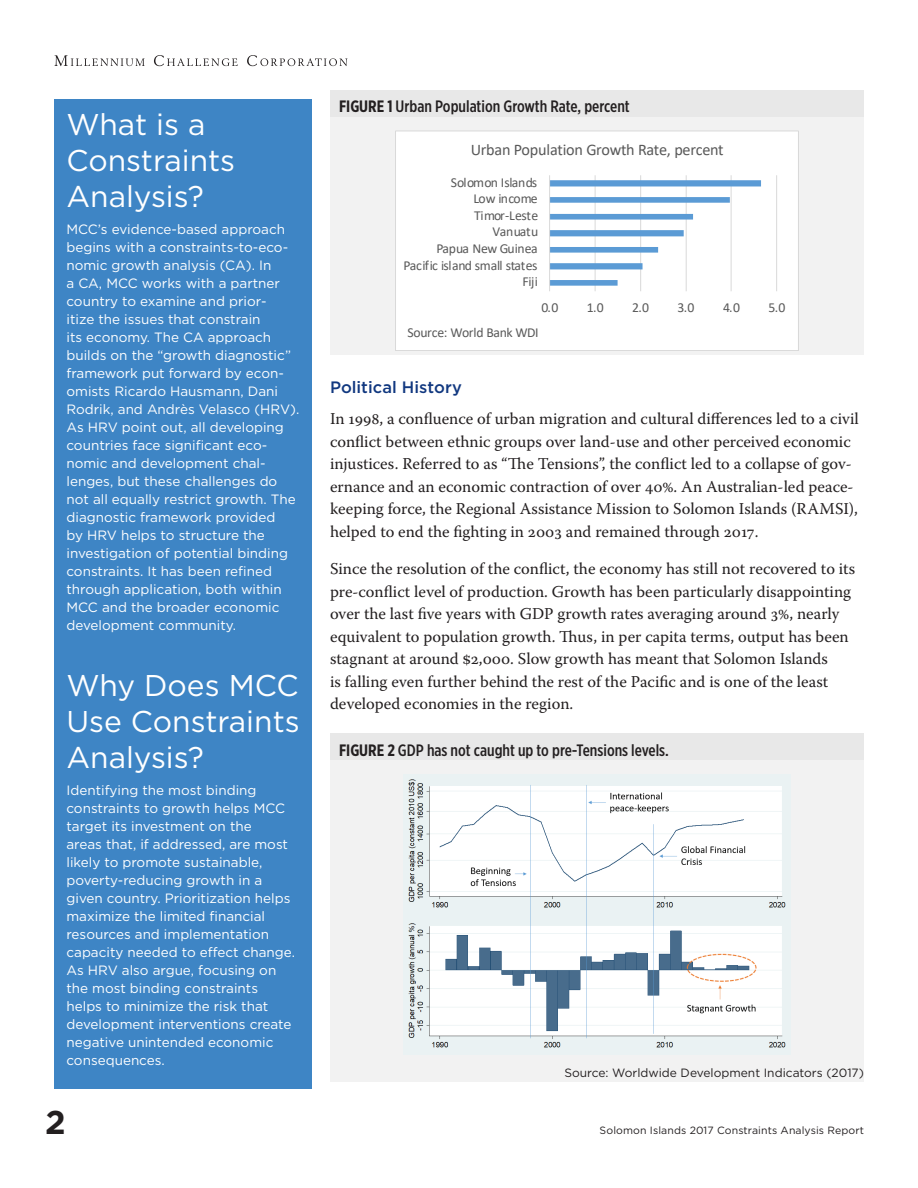
<style>
.page{position:relative;width:918px;height:1188px;background:#fff}
.page>*{position:absolute;margin:0;border:0;box-sizing:border-box;transform-origin:0 0}
.t1{font:700 33px "Gotham";color:#231f20}
.t2{font:30px/36px "Gotham";color:#fff}
.t3{font:16.5px/22.5px "Warnock Pro";color:#231f20}
.t4{font:500 16.5px "Gotham X Narrow";color:#231f20}
.Heading_2{font:500 16.5px "Gotham";color:#113880}
.t5{font:16.2px "Calibri";letter-spacing:-.015em;color:#595959}
.t6{font:13.65px "Calibri";letter-spacing:-.025em;color:#595959}
.t7{font:13.65px "Calibri";letter-spacing:-.045em;color:#595959}
.t8{font:13.5px/18px "Gotham";color:#fff}
.Credit{font:12px "Gotham";color:#231f20}
.t9{font:10.5px "Gotham";letter-spacing:.01em;color:#231f20}
.s1{font-weight:700}
</style>
<div class="page">
<svg style="left:54px;top:55px;width:91px;height:11px"></svg>
<svg style="left:154px;top:55px;width:84px;height:11px"></svg>
<svg style="left:247px;top:55px;width:101px;height:11px"></svg>
<div style="left:330px;top:90px;width:534px;height:34px;background:#e8e8e8"></div>
<div style="left:330px;top:117px;width:534px;height:237px;background:#f2f2f2"></div>
<div style="left:396px;top:131px;width:402px;height:220px;background:#fff"></div>
<hr style="left:595px;top:175px;width:1px;height:116px;background:#d9d9d9">
<hr style="left:640px;top:175px;width:1px;height:116px;background:#d9d9d9">
<hr style="left:686px;top:175px;width:1px;height:116px;background:#d9d9d9">
<hr style="left:731px;top:175px;width:1px;height:116px;background:#d9d9d9">
<hr style="left:776px;top:175px;width:1px;height:116px;background:#d9d9d9">
<svg style="left:550px;top:180px;width:211px;height:106px"></svg>
<hr style="left:549px;top:175px;width:1px;height:116px;background:#d9d9d9">
<div style="left:395px;top:130px;width:404px;height:221px;border:1px solid #d9d9d9"></div>
<div style="left:330px;top:734px;width:534px;height:34px;background:#e8e8e8"></div>
<div style="left:330px;top:760px;width:534px;height:298px;background:#f2f2f2"></div>
<div style="left:330px;top:1057px;width:534px;height:25px;background:#f2f2f2"></div>
<img style="left:408px;top:779px;width:378px;height:269px">
<div style="left:54px;top:99px;width:258px;height:990px;background:#3e85c5"></div>
<p class="t2" style="left:66px;top:106px;width:170px">What is a<br>Constraints<br>Analysis?</p>
<p class="t8" style="left:66px;top:220px;width:234px">MCC’s evidence-based approach begins with a constraints-to-eco&shy;nomic growth analysis (CA). In<br>a CA, MCC works with a partner country to examine and prior-<br>itize the issues that constrain<br>its economy. The CA approach builds on the “growth diagnostic” framework put forward by econ&shy;omists Ricardo Hausmann, Dani<br>Rodrik, and Andrès Velasco (HRV).<br>As HRV point out, all developing countries face significant eco&shy;nomic and development chal&shy;lenges, but these challenges do not all equally restrict growth. The diagnostic framework provided<br>by HRV helps to structure the investigation of potential binding constraints. It has been refined through application, both within<br>MCC and the broader economic development community.</p>
<p class="t2" style="left:66px;top:667px;width:235px;text-align:justify">Why Does MCC Use Constraints Analysis?</p>
<p class="t8" style="left:66px;top:781px;width:230px">Identifying the most binding constraints to growth helps MCC target its investment on the<br>areas that, if addressed, are most likely to promote sustainable, poverty-reducing growth in a given country. Prioritization helps maximize the limited financial resources and implementation capacity needed to effect change.<br>As HRV also argue, focusing on the most binding constraints helps to minimize the risk that development interventions create negative unintended economic consequences.</p>
<h1 class="t1" style="left:45px;top:1100px;width:22px">2</h1>
<p class="t4" style="left:339px;top:96px;width:292px"><span class="s1">FIGURE 1</span> Urban Population Growth Rate, percent</p>
<p class="t5" style="left:471px;top:139px;width:255px">Urban Population Growth Rate, percent</p>
<p class="t6" style="left:451px;top:173px;width:88px">Solomon Islands</p>
<p class="t7" style="left:473px;top:189px;width:66px">Low income</p>
<p class="t6" style="left:474px;top:206px;width:66px">Timor-Leste</p>
<p class="t6" style="left:492px;top:222px;width:47px">Vanuatu</p>
<p class="t7" style="left:436px;top:239px;width:103px">Papua New Guinea</p>
<p class="t6" style="left:404px;top:256px;width:135px">Pacific island small states</p>
<p class="t6" style="left:522px;top:272px;width:17px">Fiji</p>
<p class="t6" style="left:541px;top:298px;width:18px">0.0</p>
<p class="t6" style="left:587px;top:298px;width:18px">1.0</p>
<p class="t6" style="left:632px;top:298px;width:18px">2.0</p>
<p class="t6" style="left:678px;top:298px;width:18px">3.0</p>
<p class="t6" style="left:723px;top:298px;width:18px">4.0</p>
<p class="t6" style="left:768px;top:298px;width:18px">5.0</p>
<p class="t6" style="left:407px;top:323px;width:133px">Source: World Bank WDI</p>
<h3 class="Heading_2" style="left:330px;top:376px;width:134px">Political History</h3>
<p class="t3" style="left:330px;top:407px;width:530px">In 1998, a confluence of urban migration and cultural differences led to a civil conflict between ethnic groups over land-use and other perceived economic injustices. Referred to as “The Tensions”, the conflict led to a collapse of gov&shy;ernance and an economic contraction of over 40%. An Australian-led peace&shy;keeping force, the Regional Assistance Mission to Solomon Islands (RAMSI), helped to end the fighting in 2003 and remained through 2017.</p>
<p class="t3" style="left:330px;top:557px;width:527px">Since the resolution of the conflict, the economy has still not recovered to its pre-conflict level of production. Growth has been particularly disappointing over the last five years with GDP growth rates averaging around 3%, nearly equivalent to population growth. Thus, in per capita terms, output has been stagnant at around $2,000. Slow growth has meant that Solomon Islands<br>is falling even further behind the rest of the Pacific and is one of the least developed economies in the region.</p>
<p class="t4" style="left:339px;top:740px;width:331px"><span class="s1">FIGURE 2</span> GDP has not caught up to pre-Tensions levels.</p>
<p class="Credit" style="left:564px;top:1065px;width:301px">Source: Worldwide Development Indicators (2017)</p>
<p class="t9" style="left:600px;top:1124px;width:266px">Solomon Islands 2017 Constraints Analysis Report</p>
</div>
